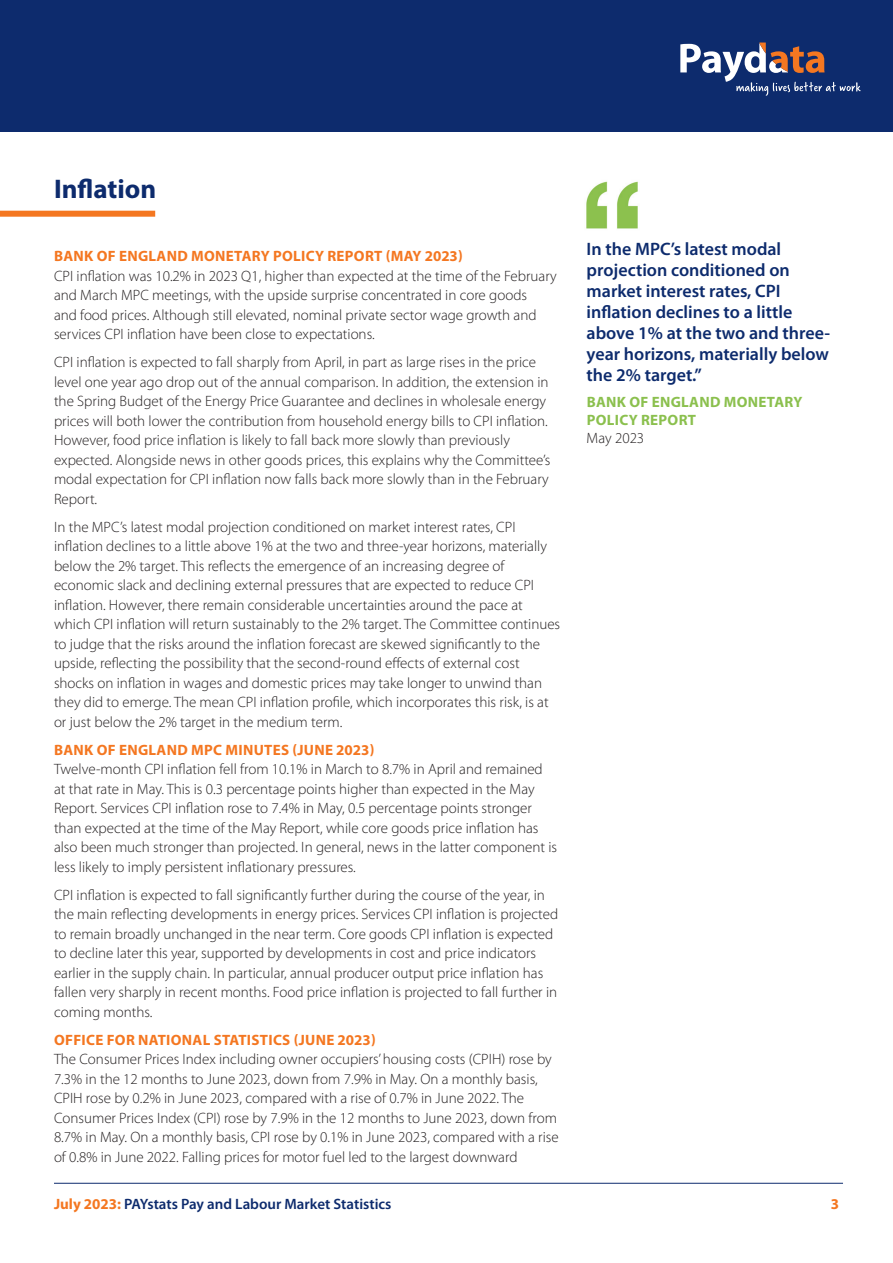
<style>
.page{position:relative;width:893px;height:1263px;background:#fff}
.page>*{position:absolute;margin:0;border:0;box-sizing:border-box;transform-origin:0 0}
.t1{font:700 27px "Myriad Pro";color:#0d2b6d}
.t2{font:600 18px/21px "Myriad Pro";color:#0d2b6d}
.t3{font:300 15px/19.5px "Myriad Pro";color:#231f20}
.t4{font:700 15px "Myriad Pro";letter-spacing:.02em;color:#f47721}
.t5{font:600 15px "Myriad Pro";color:#0d2b6d}
.t6{font:700 15px/18px "Myriad Pro";letter-spacing:.02em;color:#8bc04e}
.s1{font-weight:700;color:#f47721}
</style>
<div class="page">
<div style="left:0;top:211px;width:155px;height:6px;background:#f47721"></div>
<img style="left:586px;top:181px;width:52px;height:48px">
<div style="left:0;top:0;width:893px;height:132px;background:#0d2b6d"></div>
<svg style="left:680px;top:43px;width:181px;height:53px"></svg>
<hr style="left:54px;top:1183px;width:789px;height:1px;background:#0d2b6d">
<p class="t1" style="left:54px;top:171px;width:104px">Inflation</p>
<p class="t4" style="left:54px;top:246px;width:410px">BANK OF ENGLAND MONETARY POLICY REPORT (MAY 2023)</p>
<p class="t3" style="left:54px;top:266px;width:504px">CPI inflation was 10.2% in 2023 Q1, higher than expected at the time of the February and March MPC meetings, with the upside surprise concentrated in core goods<br>and food prices. Although still elevated, nominal private sector wage growth and services CPI inflation have been close to expectations.</p>
<p class="t3" style="left:54px;top:352px;width:498px">CPI inflation is expected to fall sharply from April, in part as large rises in the price level one year ago drop out of the annual comparison. In addition, the extension in the Spring Budget of the Energy Price Guarantee and declines in wholesale energy prices will both lower the contribution from household energy bills to CPI inflation.<br>However, food price inflation is likely to fall back more slowly than previously expected. Alongside news in other goods prices, this explains why the Committee’s modal expectation for CPI inflation now falls back more slowly than in the February Report.</p>
<p class="t3" style="left:54px;top:517px;width:508px">In the MPC’s latest modal projection conditioned on market interest rates, CPI inflation declines to a little above 1% at the two and three-year horizons, materially below the 2% target. This reflects the emergence of an increasing degree of economic slack and declining external pressures that are expected to reduce CPI inflation. However, there remain considerable uncertainties around the pace at which CPI inflation will return sustainably to the 2% target. The Committee continues to judge that the risks around the inflation forecast are skewed significantly to the upside, reflecting the possibility that the second-round effects of external cost shocks on inflation in wages and domestic prices may take longer to unwind than they did to emerge. The mean CPI inflation profile, which incorporates this risk, is at or just below the 2% target in the medium term.</p>
<p class="t4" style="left:54px;top:740px;width:322px">BANK OF ENGLAND MPC MINUTES (JUNE 2023)</p>
<p class="t3" style="left:54px;top:759px;width:505px">Twelve-month CPI inflation fell from 10.1% in March to 8.7% in April and remained at that rate in May. This is 0.3 percentage points higher than expected in the May Report. Services CPI inflation rose to 7.4% in May, 0.5 percentage points stronger than expected at the time of the May Report, while core goods price inflation has also been much stronger than projected. In general, news in the latter component is less likely to imply persistent inflationary pressures.</p>
<p class="t3" style="left:54px;top:885px;width:506px">CPI inflation is expected to fall significantly further during the course of the year, in the main reflecting developments in energy prices. Services CPI inflation is projected to remain broadly unchanged in the near term. Core goods CPI inflation is expected to decline later this year, supported by developments in cost and price indicators earlier in the supply chain. In particular, annual producer output price inflation has fallen very sharply in recent months. Food price inflation is projected to fall further in coming months.</p>
<p class="t4" style="left:54px;top:1030px;width:323px">OFFICE FOR NATIONAL STATISTICS (JUNE 2023)</p>
<p class="t3" style="left:54px;top:1049px;width:506px">The Consumer Prices Index including owner occupiers’ housing costs (CPIH) rose by 7.3% in the 12 months to June 2023, down from 7.9% in May. On a monthly basis, CPIH rose by 0.2% in June 2023, compared with a rise of 0.7% in June 2022. The Consumer Prices Index (CPI) rose by 7.9% in the 12 months to June 2023, down from 8.7% in May. On a monthly basis, CPI rose by 0.1% in June 2023, compared with a rise of 0.8% in June 2022. Falling prices for motor fuel led to the largest downward</p>
<p class="t2" style="left:587px;top:237px;width:245px">In the MPC’s latest modal projection conditioned on market interest rates, CPI inflation declines to a little above 1% at the two and three&shy;year horizons, materially below the 2% target.”</p>
<p class="t6" style="left:587px;top:392px;width:217px">BANK OF ENGLAND MONETARY<br>POLICY REPORT</p>
<p class="t3" style="left:587px;top:428px;width:59px">May 2023</p>
<p class="t5" style="left:54px;top:1195px;width:339px"><span class="s1">July 2023:</span> PAYstats Pay and Labour Market Statistics</p>
<p class="t4" style="left:831px;top:1194px;width:10px">3</p>
</div>
